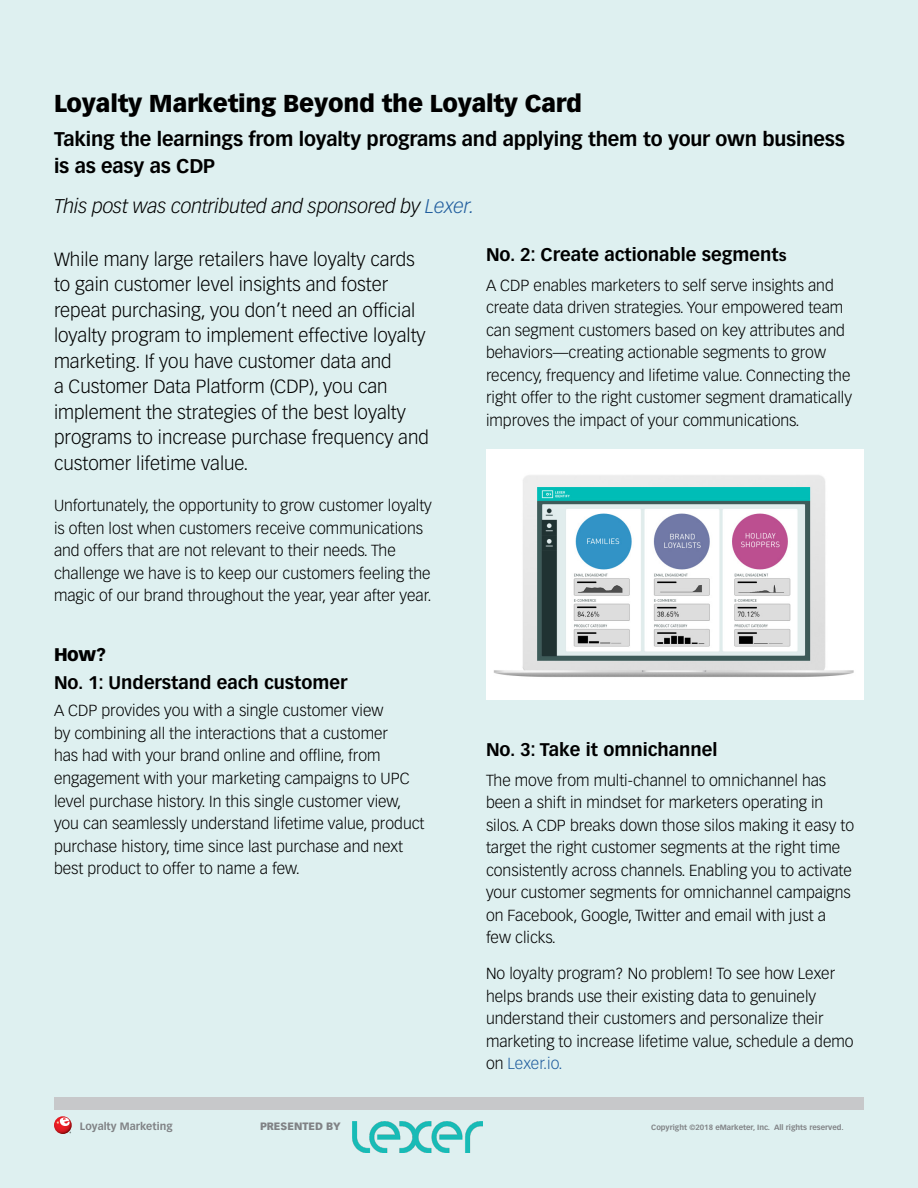
<style>
.page{position:relative;width:918px;height:1188px;background:#def0f0}
.page>*{position:absolute;margin:0;border:0;box-sizing:border-box;transform-origin:0 0}
.t1{font:900 24px "Vectora LT Std";letter-spacing:-.01em;color:#000}
.t2{font:700 19.5px/27px "Vectora LT Std";letter-spacing:-.01em;color:#000}
.t3{font:italic 300 19.5px "Vectora LT Std";letter-spacing:-.01em;color:#000}
.t4{font:300 18.75px/25.5px "Vectora LT Std";color:#000}
.t5{font:700 18px "Vectora LT Std";color:#000}
.t6{font:900 18px "Vectora LT Std";color:#000}
.t7{font:300 15.75px/22.5px "Vectora LT Std";color:#000}
.t8{font:700 10.5px "Vectora LT Std";color:#808285}
.t9{font:900 10.5px "Vectora LT Std";color:#808285}
.t10{font:700 7.5px "Vectora LT Std";color:#808285}
.s1{color:#215e9e}
.s2{font-size:15px}
</style>
<div class="page">
<svg style="left:54px;top:1116px;width:18px;height:18px"></svg>
<svg style="left:56px;top:1118px;width:14px;height:8px"></svg>
<div style="left:54px;top:1097px;width:810px;height:13px;background:#c7c8ca"></div>
<img style="left:486px;top:450px;width:378px;height:249px">
<img style="left:352px;top:1122px;width:131px;height:30px">
<h1 class="t1" style="left:54px;top:88px;width:530px">Loyalty Marketing Beyond the Loyalty Card</h1>
<p class="t2" style="left:54px;top:126px;width:792px">Taking the learnings from loyalty programs and applying them to your own business is as easy as CDP</p>
<p class="t3" style="left:54px;top:195px;width:422px">This post was contributed and sponsored by <span class="s1">Lexer.</span></p>
<p class="t4" style="left:54px;top:247px;width:376px">While many large retailers have loyalty cards to gain customer level insights and foster repeat purchasing, you don’t need an official loyalty program to implement effective loyalty marketing. If you have customer data and<br>a Customer Data Platform (CDP), you can implement the strategies of the best loyalty programs to increase purchase frequency and customer lifetime value.</p>
<p class="t7" style="left:54px;top:494px;width:379px">Unfortunately, the opportunity to grow customer loyalty is often lost when customers receive communications and offers that are not relevant to their needs. The challenge we have is to keep our customers feeling the magic of our brand throughout the year, year after year.</p>
<p class="t5" style="left:486px;top:244px;width:302px">No. 2: Create actionable segment<span class="s2">s</span></p>
<p class="t7" style="left:486px;top:274px;width:367px">A CDP enables marketers to self serve insights and create data driven strategies. Your empowered team can segment customers based on key attributes and behaviors—creating actionable segments to grow recency, frequency and lifetime value. Connecting the right offer to the right customer segment dramatically improves the impact of your communications.</p>
<p class="t6" style="left:54px;top:643px;width:53px">How?</p>
<p class="t5" style="left:54px;top:671px;width:295px">No. 1: Understand each customer</p>
<p class="t7" style="left:54px;top:700px;width:372px">A CDP provides you with a single customer view<br>by combining all the interactions that a customer<br>has had with your brand online and offline, from engagement with your marketing campaigns to UPC level purchase history. In this single customer view, you can seamlessly understand lifetime value, product purchase history, time since last purchase and next best product to offer to name a few.</p>
<p class="t5" style="left:486px;top:739px;width:233px">No. 3: Take it omnichannel</p>
<p class="t7" style="left:486px;top:769px;width:370px">The move from multi-channel to omnichannel has been a shift in mindset for marketers operating in silos. A CDP breaks down those silos making it easy to target the right customer segments at the right time consistently across channels. Enabling you to activate your customer segments for omnichannel campaigns on Facebook, Google, Twitter and email with just a few clicks.</p>
<p class="t7" style="left:486px;top:963px;width:369px">No loyalty program? No problem! To see how Lexer helps brands use their existing data to genuinely understand their customers and personalize their marketing to increase lifetime value, schedule a demo on <span class="s1">Lexer.io.</span></p>
<p class="t8" style="left:80px;top:1120px;width:94px">Loyalty Marketing</p>
<p class="t9" style="left:260px;top:1119px;width:82px">PRESENTED BY</p>
<p class="t10" style="left:651px;top:1123px;width:194px">Copyright ©2018 eMarketer, Inc. All rights reserved.</p>
</div>
